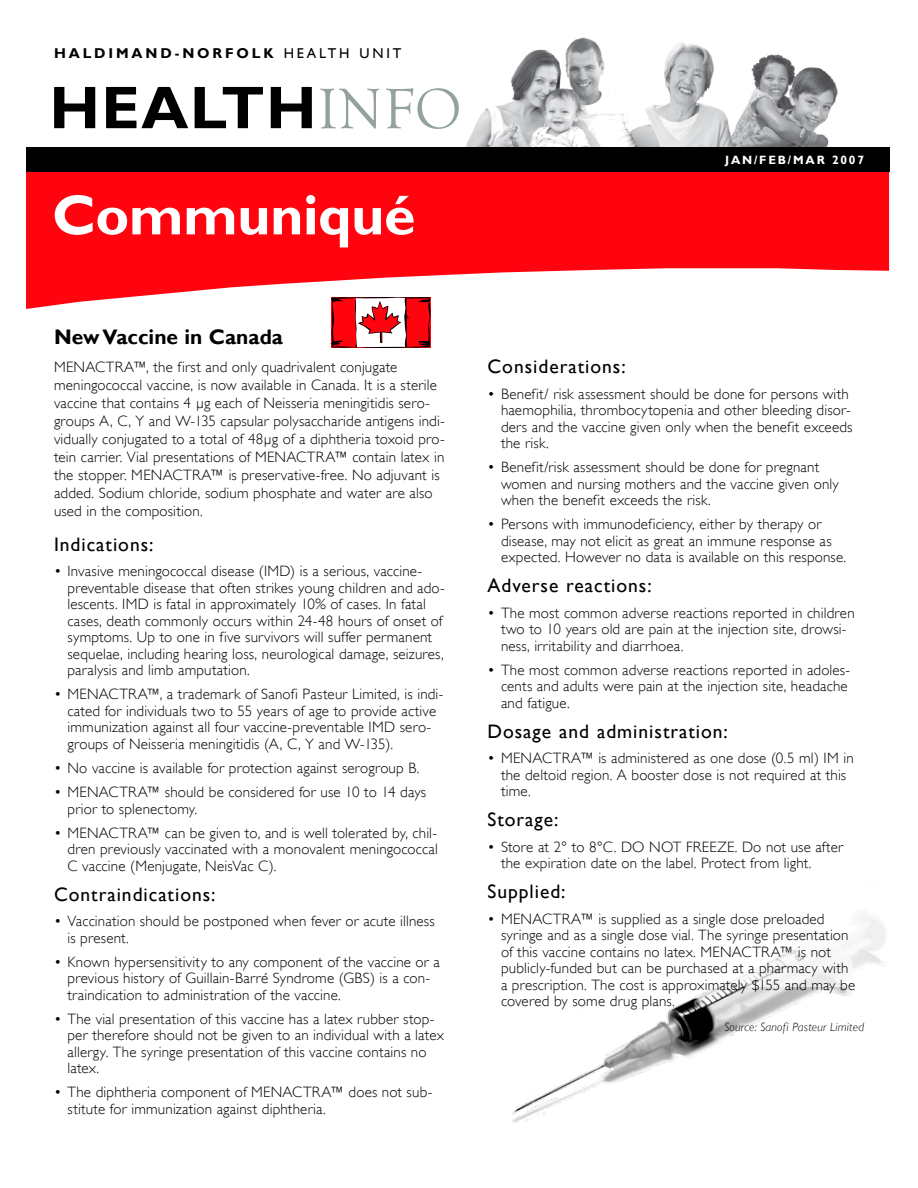
<style>
.page{position:relative;width:918px;height:1188px;background:#fff}
.page>*{position:absolute;margin:0;border:0;box-sizing:border-box;transform-origin:0 0}
.t1{font:700 60.45px "Gill Sans";color:#000}
.t2{font:700 57px "Gill Sans";letter-spacing:-.005em;color:#fff}
.t3{font:700 21px "Gill Sans";color:#000}
.t4{font:19.5px "Gill Sans";letter-spacing:.05em;color:#000}
.t5{font:300 15px/16.5px "Gill Sans";letter-spacing:.01em;color:#000}
.t6{font:700 14.25px "Gill Sans";letter-spacing:.2em;color:#000}
.t7{font:italic 300 12px "Gill Sans";letter-spacing:.015em;color:#000}
.t8{font:700 12px "Gill Sans";letter-spacing:.15em;color:#fff}
.s1{font-weight:400}
.s2{font-family:"Goudy Old Style T";font-weight:400;font-size:58.8px;color:#94a29c}
</style>
<div class="page">
<img style="left:466px;top:37px;width:372px;height:110px">
<svg style="left:26px;top:171px;width:863px;height:138px;fill:#ff040f"></svg>
<div style="left:26px;top:147px;width:863px;height:24px;background:#000"></div>
<svg style="left:332px;top:297px;width:99px;height:51px"></svg>
<img style="left:716px;top:909px;width:171px;height:79px">
<img style="left:512px;top:988px;width:340px;height:135px">
<p class="t6" style="left:54px;top:45px;width:349px">haldimand-norfolk <span class="s1">HEALTH UNIT</span></p>
<h1 class="t1" style="left:50px;top:71px;width:413px">HEALTH <span class="s2">INFO</span></h1>
<h2 class="t2" style="left:52px;top:181px;width:365px">Communiqué</h2>
<p class="t8" style="left:725px;top:153px;width:140px">Jan/Fe b/M ar 2007</p>
<h3 class="t3" style="left:54px;top:324px;width:231px">New Vaccine in Canada</h3>
<p class="t5" style="left:54px;top:358px;width:392px;line-height:18px">MENACTRA™, the first and only quadrivalent conjugate meningococcal vaccine, is now available in Canada. It is a sterile vaccine that contains 4 µg each of Neisseria meningitidis sero&shy;groups A, C, Y and W-135 capsular polysaccharide antigens indi&shy;vidually conjugated to a total of 48µg of a diphtheria toxoid pro&shy;tein carrier. Vial presentations of MENACTRA™ contain latex in the stopper. MENACTRA™ is preservative-free. No adjuvant is added. Sodium chloride, sodium phosphate and water are also used in the composition.</p>
<h3 class="t4" style="left:54px;top:533px;width:101px">Indications:</h3>
<p class="t5" style="left:68px;top:563px;width:379px;text-indent:-14px">• Invasive meningococcal disease (IMD) is a serious, vaccine&shy;preventable disease that often strikes young children and ado&shy;lescents. IMD is fatal in approximately 10% of cases. In fatal cases, death commonly occurs within 24-48 hours of onset of symptoms. Up to one in five survivors will suffer permanent sequelae, including hearing loss, neurological damage, seizures, paralysis and limb amputation.</p>
<p class="t5" style="left:68px;top:686px;width:377px;text-indent:-14px">• MENACTRA™, a trademark of Sanofi Pasteur Limited, is indi&shy;cated for individuals two to 55 years of age to provide active immunization against all four vaccine-preventable IMD sero&shy;groups of Neisseria meningitidis (A, C, Y and W-135).</p>
<p class="t5" style="left:54px;top:760px;width:367px">• No vaccine is available for protection against serogroup B.</p>
<p class="t5" style="left:68px;top:784px;width:360px;text-indent:-14px">• MENACTRA™ should be considered for use 10 to 14 days prior to splenectomy.</p>
<p class="t5" style="left:68px;top:824px;width:372px;text-align:justify;text-indent:-14px">• MENACTRA™ can be given to, and is well tolerated by, chil&shy;dren previously vaccinated with a monovalent meningococcal C vaccine (Menjugate, NeisVac C).</p>
<h3 class="t4" style="left:54px;top:883px;width:163px">Contraindications:</h3>
<p class="t5" style="left:68px;top:913px;width:369px;text-indent:-14px">• Vaccination should be postponed when fever or acute illness is present.</p>
<p class="t5" style="left:68px;top:953px;width:374px;text-indent:-14px">• Known hypersensitivity to any component of the vaccine or a previous history of Guillain-Barré Syndrome (GBS) is a con&shy;traindication to administration of the vaccine.</p>
<p class="t5" style="left:68px;top:1010px;width:378px;text-indent:-14px">• The vial presentation of this vaccine has a latex rubber stop&shy;per therefore should not be given to an individual with a latex allergy. The syringe presentation of this vaccine contains no latex.</p>
<p class="t5" style="left:68px;top:1084px;width:366px;text-indent:-14px">• The diphtheria component of MENACTRA™ does not sub&shy;stitute for immunization against diphtheria.</p>
<h3 class="t4" style="left:488px;top:355px;width:140px">Considerations:</h3>
<p class="t5" style="left:501px;top:385px;width:353px;text-indent:-14px">• Benefit/ risk assessment should be done for persons with haemophilia, thrombocytopenia and other bleeding disor&shy;ders and the vaccine given only when the benefit exceeds the risk.</p>
<p class="t5" style="left:501px;top:459px;width:339px;text-indent:-14px">• Benefit/risk assessment should be done for pregnant women and nursing mothers and the vaccine given only when the benefit exceeds the risk.</p>
<p class="t5" style="left:501px;top:516px;width:347px;text-indent:-14px">• Persons with immunodeficiency, either by therapy or disease, may not elicit as great an immune response as expected. However no data is available on this response.</p>
<h3 class="t4" style="left:488px;top:574px;width:166px">Adverse reactions:</h3>
<p class="t5" style="left:501px;top:604px;width:355px;text-indent:-14px">• The most common adverse reactions reported in children two to 10 years old are pain at the injection site, drowsi&shy;ness, irritability and diarrhoea.</p>
<p class="t5" style="left:501px;top:661px;width:351px;text-indent:-14px">• The most common adverse reactions reported in adoles&shy;cents and adults were pain at the injection site, headache and fatigue.</p>
<h3 class="t4" style="left:488px;top:720px;width:242px">Dosage and administration:</h3>
<p class="t5" style="left:501px;top:750px;width:354px;text-indent:-14px">• MENACTRA™ is administered as one dose (0.5 ml) IM in the deltoid region. A booster dose is not required at this time.</p>
<h3 class="t4" style="left:488px;top:809px;width:72px">Storage:</h3>
<p class="t5" style="left:501px;top:839px;width:344px;text-indent:-14px">• Store at 2° to 8°C. DO NOT FREEZE. Do not use after the expiration date on the label. Protect from light.</p>
<h3 class="t4" style="left:488px;top:881px;width:80px">Supplied:</h3>
<p class="t5" style="left:501px;top:911px;width:356px;text-indent:-14px">• MENACTRA™ is supplied as a single dose preloaded syringe and as a single dose vial. The syringe presentation of this vaccine contains no latex. MENACTRA™ is not publicly-funded but can be purchased at a pharmacy with a prescription. The cost is approximately $155 and may be covered by some drug plans.</p>
<p class="t7" style="left:724px;top:1020px;width:141px">Source: Sanofi Pasteur Limited</p>
</div>
